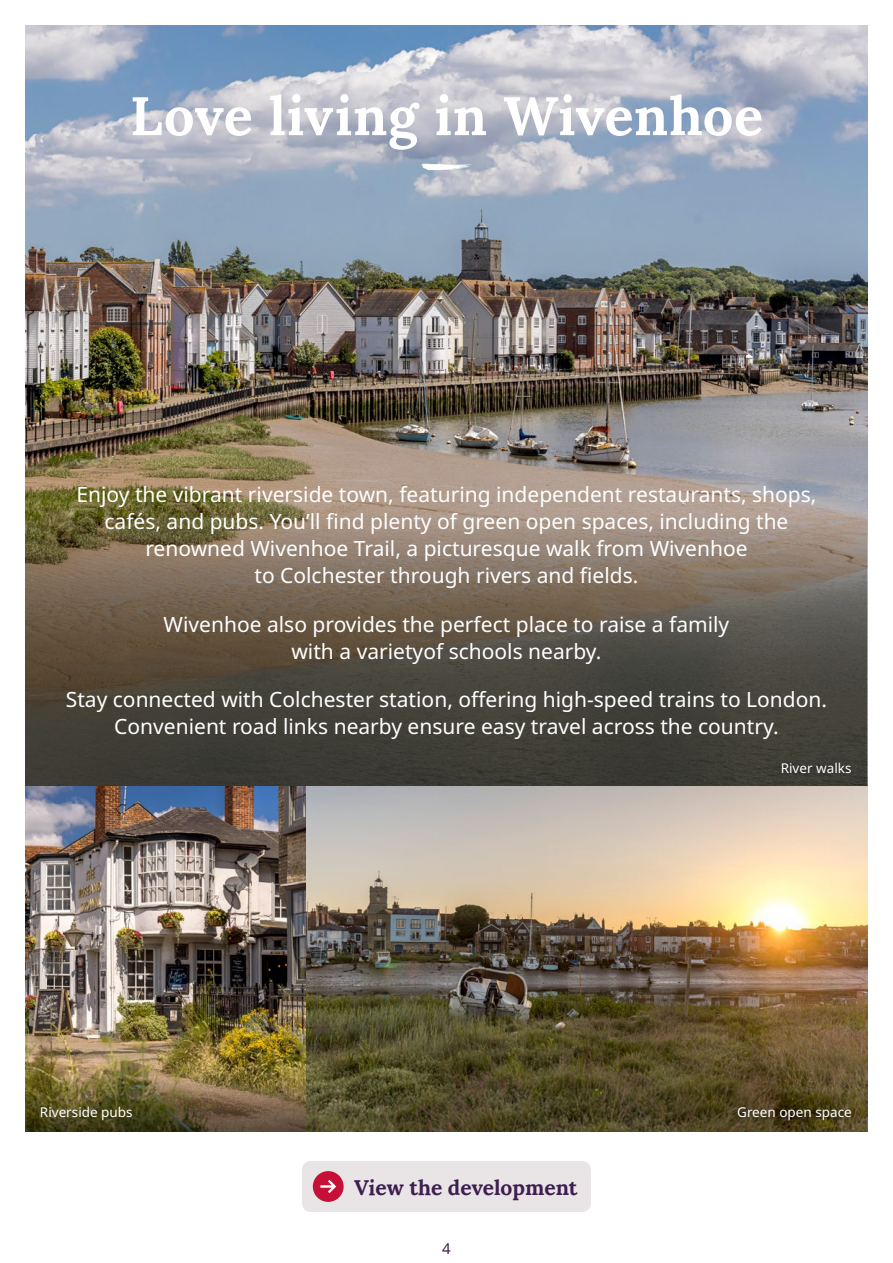
<style>
.page{position:relative;width:893px;height:1263px;background:#fff}
.page>*{position:absolute;margin:0;border:0;box-sizing:border-box;transform-origin:0 0}
.t1{font:700 54px "Lora";letter-spacing:.01em;color:#fff}
.t2{font:21px/27px "Noto Sans";color:#fff;text-align:center}
.t3{font:700 21px "Lora";color:#3e1e50}
.t4{font:15px "Noto Sans";color:#3e1e50}
.t5{font:13.5px "Noto Sans";color:#fff}
</style>
<div class="page">
<img style="left:26px;top:26px;width:841px;height:487px">
<svg style="left:26px;top:513px;width:841px;height:274px;background:#60574a"></svg>
<img style="left:26px;top:787px;width:280px;height:278px">
<div style="left:302px;top:1161px;width:289px;height:51px;background:#e9e4e6;border-radius:9px"></div>
<div style="left:313px;top:1171px;width:31px;height:31px;background:#c61037;border-radius:50%"></div>
<svg style="left:320px;top:1180px;width:16px;height:13px"></svg>
<div style="left:777px;top:758px;width:78px;height:20px;background:#3a3932"></div>
<svg style="left:421px;top:164px;width:51px;height:6px"></svg>
<img style="left:306px;top:787px;width:561px;height:344px">
<img style="left:26px;top:1065px;width:280px;height:66px">
<div style="left:733px;top:1103px;width:122px;height:23px;background:#000;opacity:.41"></div>
<h1 class="t1" style="left:130px;top:70px;width:635px">Love living in Wivenhoe</h1>
<p class="t2" style="left:76px;top:482px;width:741px">Enjoy the vibrant riverside town, featuring independent restaurants, shops, cafés, and pubs. You’ll find plenty of green open spaces, including the renowned Wivenhoe Trail, a picturesque walk from Wivenhoe<br>to Colchester through rivers and fields.</p>
<p class="t2" style="left:164px;top:611px;width:567px">Wivenhoe also provides the perfect place to raise a family with a varietyof schools nearby.</p>
<p class="t2" style="left:66px;top:686px;width:763px">Stay connected with Colchester station, offering high-speed trains to London.<br>Convenient road links nearby ensure easy travel across the country.</p>
<p class="t5" style="left:781px;top:759px;width:72px">River walks</p>
<p class="t5" style="left:40px;top:1103px;width:94px">Riverside pubs</p>
<p class="t5" style="left:737px;top:1103px;width:116px">Green open space</p>
<p class="t3" style="left:354px;top:1169px;width:225px">View the development</p>
<p class="t4" style="left:442px;top:1237px;width:10px">4</p>
</div>
